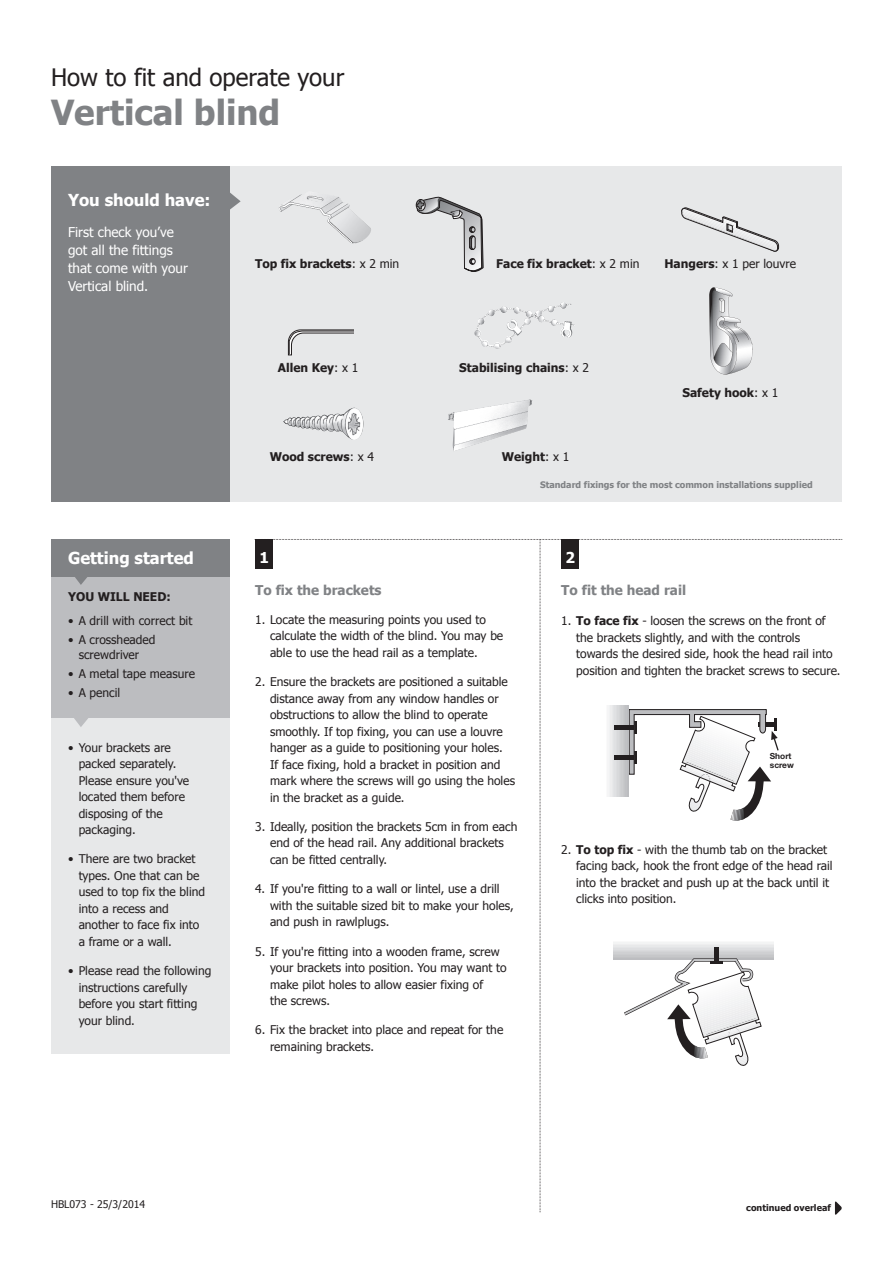
<style>
.page{position:relative;width:893px;height:1263px;background:#fff}
.page>*{position:absolute;margin:0;border:0;box-sizing:border-box;transform-origin:0 0}
.t1{font:700 34.5px "Tahoma";color:#808285}
.t2{font:24px "Tahoma";color:#231f20}
.t3{font:700 16.5px "Tahoma";color:#fff}
.t4{font:700 15px "Tahoma";color:#fff}
.t5{font:13.5px/18px "Tahoma";color:#fff}
.t6{font:700 13.5px "Tahoma";color:#808285}
.t7{font:12px/16.5px "Tahoma";color:#231f20}
.t8{font:700 12px "Tahoma";color:#231f20}
.t9{font:10.5px "Tahoma";color:#231f20}
.t10{font:700 9px "Tahoma";color:#808285}
.t11{font:700 9px "Tahoma";color:#231f20}
.t12{font:700 8.4px/8.4px "Helvetica Neue";color:#231f20}
.s1{font-weight:400}
.s2{font-weight:700}
</style>
<div class="page">
<div style="left:230px;top:167px;width:612px;height:335px;background:#e7e8e9"></div>
<div style="left:51px;top:167px;width:179px;height:335px;background:#808285"></div>
<svg style="left:230px;top:192px;width:11px;height:18px"></svg>
<div style="left:51px;top:547px;width:179px;height:506px;background:#e7e8e9"></div>
<div style="left:51px;top:570px;width:179px;height:147px;background:#bcbdc0"></div>
<div style="left:51px;top:539px;width:179px;height:37px;background:#808285"></div>
<svg style="left:72px;top:576px;width:19px;height:9px"></svg>
<svg style="left:72px;top:717px;width:19px;height:10px"></svg>
<img style="left:338px;top:197px;width:33px;height:35px">
<img style="left:448px;top:399px;width:84px;height:52px">
<img style="left:549px;top:304px;width:23px;height:8px">
<svg style="left:416px;top:196px;width:67px;height:76px"></svg>
<svg style="left:255px;top:539px;width:588px;height:676px"></svg>
<hr style="left:277px;top:390px;width:104px;height:1px;background:#fff">
<hr style="left:498px;top:390px;width:1px;height:65px;background:#fff">
<img style="left:283px;top:408px;width:80px;height:32px">
<svg style="left:681px;top:207px;width:98px;height:45px"></svg>
<svg style="left:709px;top:287px;width:44px;height:88px"></svg>
<svg style="left:288px;top:330px;width:65px;height:25px"></svg>
<h2 class="t2" style="left:51px;top:62px;width:295px">How to fit and operate your</h2>
<h1 class="t1" style="left:51px;top:91px;width:231px">Vertical blind</h1>
<h3 class="t3" style="left:68px;top:189px;width:144px">You should have:</h3>
<p class="t5" style="left:68px;top:222px;width:121px">First check you’ve got all the fittings that come with your<br>Vertical blind.</p>
<p class="t8" style="left:255px;top:256px;width:146px">Top fix brackets<span class="s1">: x 2 min</span></p>
<p class="t8" style="left:278px;top:360px;width:82px">Allen Key<span class="s1">: x 1</span></p>
<p class="t8" style="left:270px;top:449px;width:106px">Wood screws<span class="s1">: x 4</span></p>
<p class="t8" style="left:496px;top:256px;width:145px">Face fix bracket<span class="s1">: x 2 min</span></p>
<p class="t7" style="left:664px;top:255px;width:133px"><span class="s2">Hangers</span>: x 1 per louvre</p>
<p class="t8" style="left:459px;top:360px;width:131px">Stabilising chains<span class="s1">: x 2</span></p>
<p class="t8" style="left:502px;top:449px;width:69px">Weight<span class="s1">: x 1</span></p>
<p class="t8" style="left:682px;top:385px;width:97px">Safety hook<span class="s1">: x 1</span></p>
<p class="t10" style="left:540px;top:479px;width:274px">Standard fixings for the most common installations supplied</p>
<h3 class="t3" style="left:68px;top:547px;width:127px">Getting started</h3>
<p class="t8" style="left:68px;top:589px;width:104px">YOU WILL NEED:</p>
<p class="t7" style="left:68px;top:612px;width:126px">• A drill with correct bit</p>
<p class="t7" style="left:68px;top:632px;width:89px;line-height:15px;text-align:center">• A crossheaded screwdriver</p>
<p class="t7" style="left:68px;top:665px;width:129px">• A metal tape measure</p>
<p class="t7" style="left:68px;top:684px;width:54px">• A pencil</p>
<p class="t7" style="left:79px;top:738px;width:112px;text-indent:-11px">• Your brackets are packed separately.<br>Please ensure you've located them before disposing of the packaging.</p>
<p class="t7" style="left:79px;top:850px;width:128px;text-indent:-11px">• There are two bracket types. One that can be used to top fix the blind into a recess and another to face fix into a frame or a wall.</p>
<p class="t7" style="left:79px;top:962px;width:134px;text-indent:-11px">• Please read the following instructions carefully before you start fitting your blind.</p>
<p class="t4" style="left:259px;top:548px;width:11px">1</p>
<p class="t4" style="left:566px;top:548px;width:11px">2</p>
<p class="t6" style="left:255px;top:581px;width:128px">To fix the brackets</p>
<p class="t7" style="left:270px;top:611px;width:235px;text-indent:-15px">1. Locate the measuring points you used to calculate the width of the blind. You may be able to use the head rail as a template.</p>
<p class="t7" style="left:270px;top:673px;width:247px;text-indent:-15px">2. Ensure the brackets are positioned a suitable distance away from any window handles or obstructions to allow the blind to operate smoothly. If top fixing, you can use a louvre hanger as a guide to positioning your holes.<br>If face fixing, hold a bracket in position and mark where the screws will go using the holes in the bracket as a guide.</p>
<p class="t7" style="left:270px;top:818px;width:249px;text-indent:-15px">3. Ideally, position the brackets 5cm in from each end of the head rail. Any additional brackets can be fitted centrally.</p>
<p class="t7" style="left:270px;top:880px;width:245px;text-indent:-15px">4. If you're fitting to a wall or lintel, use a drill with the suitable sized bit to make your holes, and push in rawlplugs.</p>
<p class="t7" style="left:270px;top:942px;width:238px;text-indent:-15px">5. If you're fitting into a wooden frame, screw your brackets into position. You may want to make pilot holes to allow easier fixing of<br>the screws.</p>
<p class="t7" style="left:270px;top:1021px;width:235px;text-indent:-15px">6. Fix the bracket into place and repeat for the remaining brackets.</p>
<p class="t6" style="left:561px;top:581px;width:126px">To fit the head rail</p>
<p class="t7" style="left:576px;top:612px;width:266px;text-indent:-15px">1. <span class="s2">To face fix</span> - loosen the screws on the front of the brackets slightly, and with the controls towards the desired side, hook the head rail into position and tighten the bracket screws to secure.</p>
<p class="t12" style="left:770px;top:752px;width:26px">Short screw</p>
<p class="t7" style="left:576px;top:841px;width:258px;text-indent:-15px">2. <span class="s2">To top fix</span> - with the thumb tab on the bracket facing back, hook the front edge of the head rail into the bracket and push up at the back until it clicks into position.</p>
<p class="t9" style="left:51px;top:1197px;width:96px">HBL073 - 25/3/2014</p>
<p class="t11" style="left:746px;top:1202px;width:86px">continued overleaf</p>
</div>
